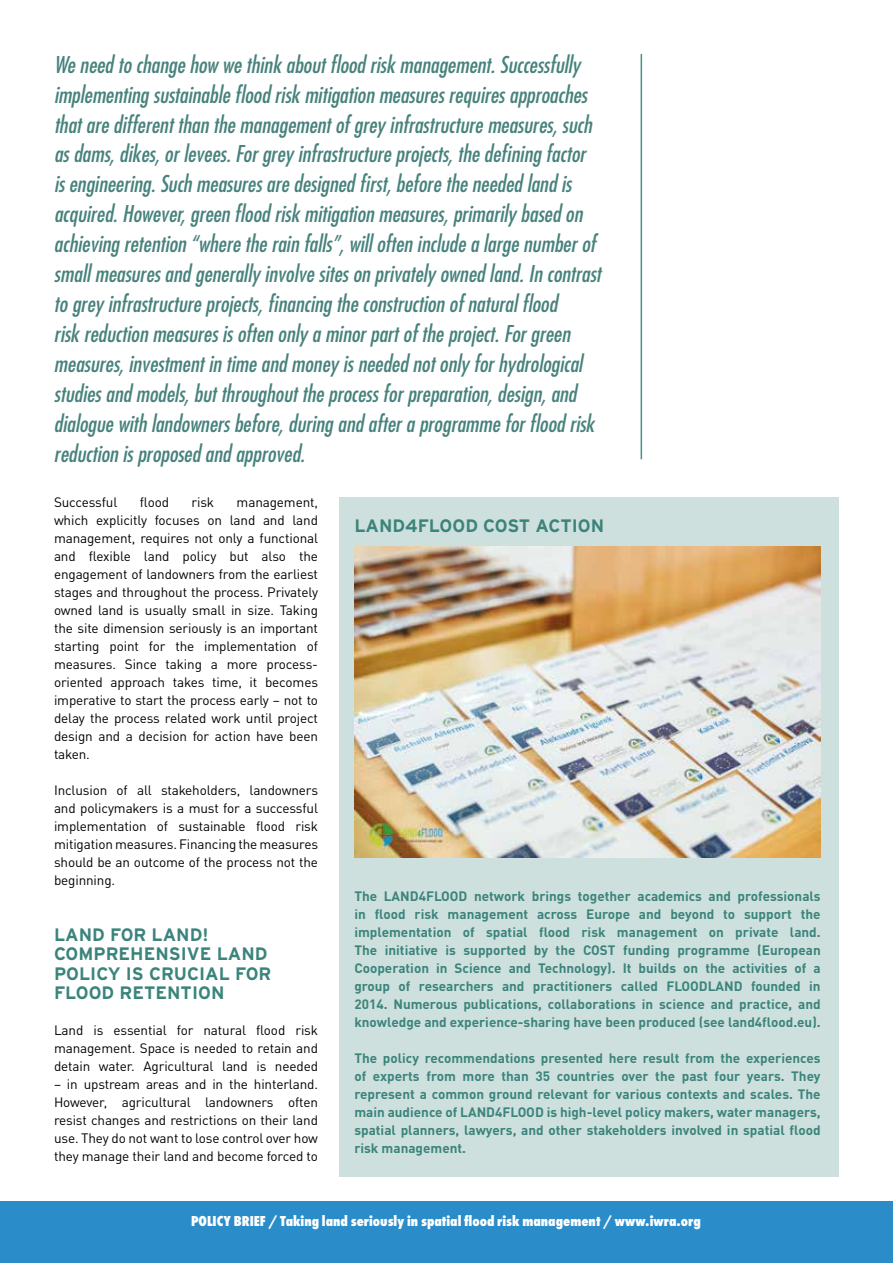
<style>
.page{position:relative;width:893px;height:1263px;background:#fff}
.page>*{position:absolute;margin:0;border:0;box-sizing:border-box;transform-origin:0 0}
.t1{font:italic condensed 22.5px/30px "Futura";color:#47827c}
.t2{font:700 18px/19.5px "Interstate";color:#3b847b}
.t3{font:800 condensed 15px "Futura T";color:#fff}
.t4{font:13.5px/18px "DIN Pro";letter-spacing:-.01em;color:#000;text-align:justify}
.t5{font:700 13.5px/18px "DIN Pro";color:#3b847b;text-align:justify}
</style>
<div class="page">
<hr style="left:641px;top:54px;width:1px;height:405px;background:#429289">
<div style="left:0;top:1201px;width:893px;height:62px;background:#2a8dca"></div>
<div style="left:340px;top:498px;width:499px;height:679px;background:#c9ddda"></div>
<img style="left:354px;top:547px;width:467px;height:310px">
<p class="t1" style="left:54px;top:49px;width:553px">Weneedtochangehow wethinkaboutfloodriskmanagement.Successfully implementingsustainablefloodriskmitigationmeasuresrequiresapproaches thataredifferentthanthemanagementofgrey infrastructuremeasures,such asdams,dikes,orlevees.Forgrey infrastructureprojects,thedefiningfactor isengineering.Suchmeasuresaredesignedfirst,beforetheneededlandis acquired.However,greenfloodriskmitigationmeasures,primarily basedon achievingretention“wheretherainfalls”,willoftenincludealargenumberof smallmeasuresandgenerally involvesitesonprivately ownedland.Incontrast togrey infrastructureprojects,financingtheconstructionofnaturalflood riskreductionmeasuresisoftenonly aminorpartoftheproject.Forgreen measures,investmentintimeandmoney isneedednotonly forhydrological studiesandmodels,butthroughouttheprocessforpreparation,design,and dialoguewithlandownersbefore,duringandafteraprogrammeforfloodrisk reductionisproposedandapproved.</p>
<p class="t4" style="left:54px;top:492px;width:65px">Successful</p>
<p class="t4" style="left:140px;top:492px;width:31px">flood</p>
<p class="t4" style="left:192px;top:492px;width:24px">risk</p>
<p class="t4" style="left:54px;top:492px;width:266px;text-indent:183px">management, which explicitly focuses on land and land management, requires not only a functional and flexible land policy but also the engagement of landowners from the earliest stages and throughout the process. Privately owned land is usually small in size. Taking the site dimension seriously is an important starting point for the implementation of measures. Since taking a more process&shy;oriented approach takes time, it becomes imperative to start the process early – not to delay the process related work until project design and a decision for action have been taken.</p>
<p class="t4" style="left:54px;top:780px;width:266px">Inclusion of all stakeholders, landowners and policymakers is a must for a successful implementation of sustainable flood risk mitigation measures. Financing the measures should be an outcome of the process not the beginning.</p>
<h2 class="t2" style="left:54px;top:925px;width:219px">LAND FOR LAND!<br>COMPREHENSIVE LAND<br>POLICY IS CRUCIAL FOR<br>FLOOD RETENTION</h2>
<p class="t4" style="left:54px;top:1020px;width:266px">Land is essential for natural flood risk management. Space is needed to retain and detain water. Agricultural land is needed</p>
<p class="t4" style="left:54px;top:1074px;width:266px">– in upstream areas and in the hinterland.<br>However, agricultural landowners often resist changes and restrictions on their land use. They do not want to lose control over how they manage their land and become forced to</p>
<h2 class="t2" style="left:354px;top:516px;width:251px">LAND4FLOOD COST ACTION</h2>
<p class="t5" style="left:354px;top:886px;width:468px">The LAND4FLOOD network brings together academics and professionals in flood risk management across Europe and beyond to support the implementation of spatial flood risk management on private land.<br>The initiative is supported by the COST funding programme (European Cooperation in Science and Technology). It builds on the activities of a group of researchers and practitioners called FLOODLAND founded in 2014. Numerous publications, collaborations in science and practice, and knowledge and experience-sharing have been produced (see land4flood.eu).</p>
<p class="t5" style="left:354px;top:1048px;width:468px">The policy recommendations presented here result from the experiences of experts from more than 35 countries over the past four years. They represent a common ground relevant for various contexts and scales. The main audience of LAND4FLOOD is high-level policy makers, water managers, spatial planners, lawyers, and other stakeholders involved in spatial flood risk management.</p>
<p class="t3" style="left:191px;top:1212px;width:511px">POLICY BRIEF / Taking land seriously in spatial flood risk management / www.iwra.org</p>
</div>
